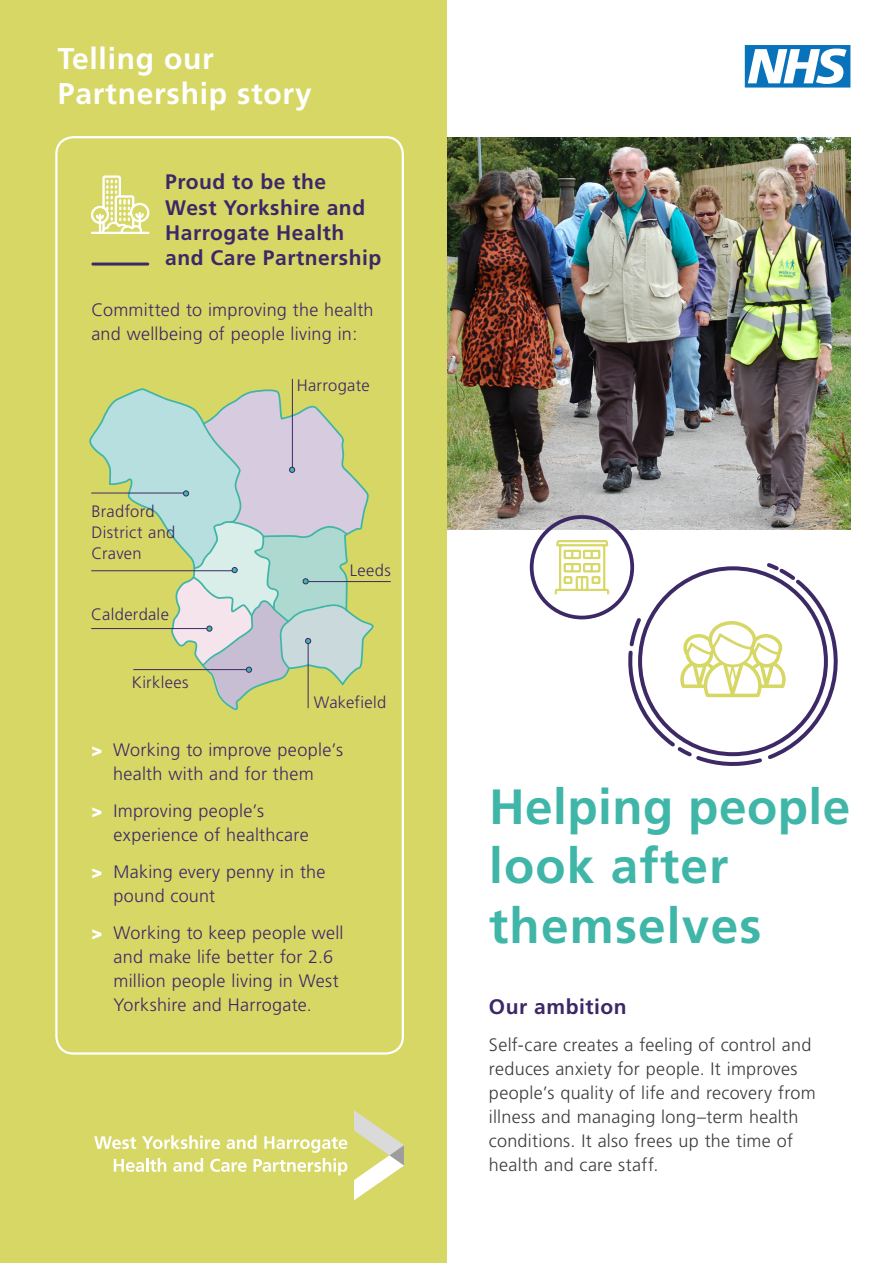
<style>
.page{position:relative;width:893px;height:1263px;background:#fff}
.page>*{position:absolute;margin:0;border:0;box-sizing:border-box;transform-origin:0 0}
.t1{font:700 49.5px/59.4px "Frutiger";letter-spacing:.025em;color:#3fb6a7}
.t2{font:700 30px/34.8px "Frutiger";letter-spacing:.025em;color:#fff}
.t3{font:700 21px/25.2px "Frutiger";letter-spacing:.025em;color:#3c2867}
.t4{font:300 18px/24px "Frutiger";letter-spacing:.015em;color:#3c2867}
.t5{font:300 18px/24px "Frutiger";letter-spacing:.015em;color:#3c3c3b}
.t6{font:300 16.5px/21px "Frutiger";letter-spacing:.02em;color:#3c2867}
.s1{font-weight:900;font-size:18.15px;color:#fff}
</style>
<div class="page">
<img style="left:446px;top:138px;width:404px;height:391px">
<div style="left:0;top:0;width:446px;height:1263px;background:#d7d766"></div>
<svg style="left:745px;top:45px;width:105px;height:43px"></svg>
<svg style="left:94px;top:1135px;width:253px;height:40px"></svg>
<svg style="left:354px;top:1110px;width:50px;height:90px"></svg>
<svg style="left:626px;top:563px;width:212px;height:203px"></svg>
<div style="left:530px;top:515px;width:104px;height:104px;border:4px solid #3c2867;border-radius:50%"></div>
<svg style="left:680px;top:621px;width:106px;height:76px"></svg>
<svg style="left:555px;top:540px;width:54px;height:54px"></svg>
<div style="left:55px;top:136px;width:349px;height:918px;border:2px solid #fff;border-radius:17px"></div>
<hr style="left:91px;top:263px;width:58px;height:3px;background:#3d2965;border-radius:2px">
<svg style="left:91px;top:176px;width:58px;height:58px"></svg>
<svg style="left:89px;top:389px;width:284px;height:321px"></svg>
<hr style="left:91px;top:628px;width:116px;height:1px;background:#3d2965">
<hr style="left:91px;top:570px;width:141px;height:1px;background:#3d2965">
<hr style="left:308px;top:581px;width:83px;height:1px;background:#3d2965">
<hr style="left:91px;top:492px;width:93px;height:1px;background:#3d2965">
<hr style="left:292px;top:379px;width:1px;height:89px;background:#3d2965">
<hr style="left:308px;top:644px;width:1px;height:64px;background:#3d2965">
<hr style="left:133px;top:669px;width:113px;height:1px;background:#3d2965">
<h2 class="t2" style="left:58px;top:41px;width:255px">Telling our<br>Partnership story</h2>
<p class="t3" style="left:165px;top:170px;width:218px">Proud to be the<br>West Yorkshire and<br>Harrogate Health and Care Partnership</p>
<p class="t4" style="left:91px;top:298px;width:284px">Committed to improving the health and wellbeing of people living in:</p>
<p class="t6" style="left:91px;top:501px;width:85px">Bradford<br>District and<br>Craven</p>
<p class="t6" style="left:91px;top:604px;width:79px">Calderdale</p>
<p class="t6" style="left:132px;top:672px;width:58px">Kirklees</p>
<p class="t6" style="left:297px;top:375px;width:74px">Harrogate</p>
<p class="t6" style="left:350px;top:560px;width:43px">Leeds</p>
<p class="t6" style="left:314px;top:692px;width:74px">Wakefield</p>
<p class="t4" style="left:91px;top:738px;width:253px;text-align:center"><span class="s1">&gt;</span> Working to improve people’s health with and for them</p>
<p class="t4" style="left:114px;top:799px;width:197px;text-indent:-22px"><span class="s1">&gt;</span> Improving people’s experience of healthcare</p>
<p class="t4" style="left:114px;top:860px;width:214px;text-indent:-22px"><span class="s1">&gt;</span> Making every penny in the pound count</p>
<p class="t4" style="left:114px;top:921px;width:232px;text-indent:-22px"><span class="s1">&gt;</span> Working to keep people well and make life better for 2.6 million people living in West<br>Yorkshire and Harrogate.</p>
<h1 class="t1" style="left:489px;top:777px;width:363px">Helping people look after themselves</h1>
<p class="t3" style="left:489px;top:994px;width:139px">Our ambition</p>
<p class="t5" style="left:489px;top:1033px;width:328px">Self-care creates a feeling of control and reduces anxiety for people. It improves people’s quality of life and recovery from illness and managing long–term health conditions. It also frees up the time of health and care staff.</p>
</div>
